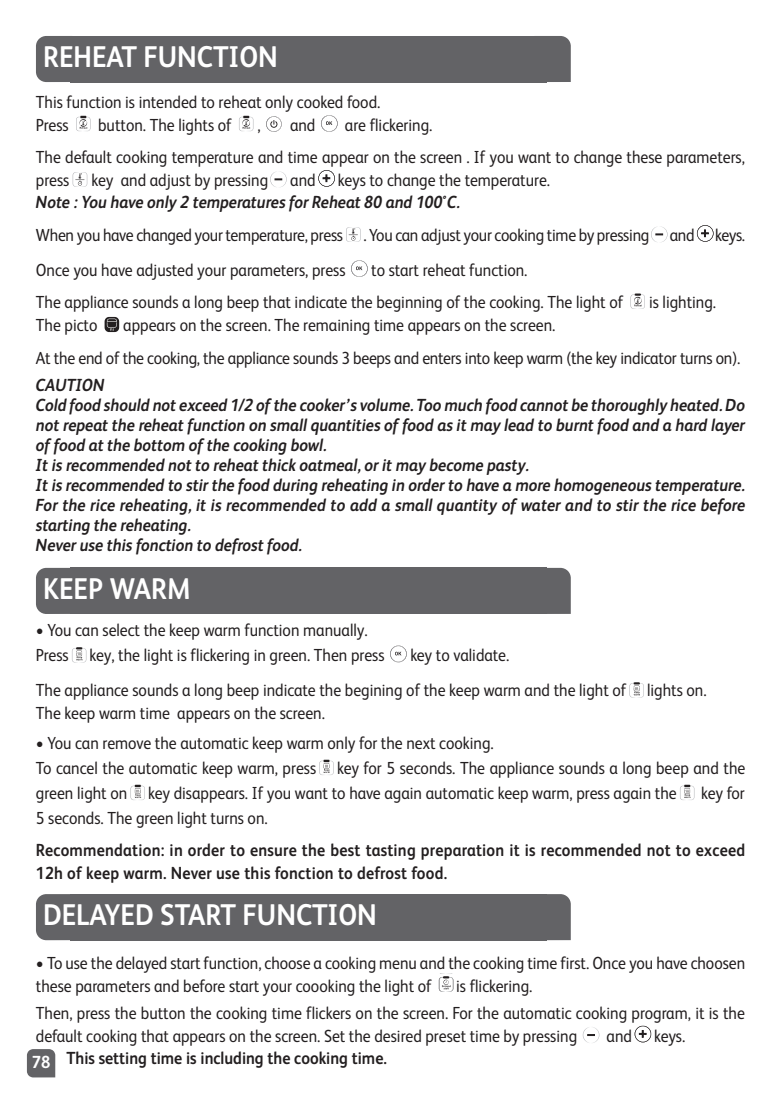
<style>
.page{position:relative;width:781px;height:1106px;background:#fff}
.page>*{position:absolute;margin:0;border:0;box-sizing:border-box;transform-origin:0 0}
.t1{font:700 30px "FS Albert";color:#fff;scale:.9 1}
.t2{font:17.5px/32.5px "FS Albert";color:#231f20;scale:.9 1}
.t3{font:italic 700 17.5px/20px "FS Albert";color:#231f20;scale:.9 1}
.t4{font:700 17.5px/22.5px "FS Albert";letter-spacing:.015em;color:#231f20;scale:.9 1}
.t5{font:700 17.5px "FS Albert";color:#fff;scale:.95 1}
</style>
<div class="page">
<svg style="left:27px;top:1049px;width:28px;height:28px"></svg>
<svg style="left:76px;top:115px;width:14px;height:16px"></svg>
<svg style="left:239px;top:115px;width:14px;height:16px"></svg>
<svg style="left:266px;top:116px;width:16px;height:16px"></svg>
<svg style="left:321px;top:115px;width:16px;height:17px"></svg>
<svg style="left:73px;top:172px;width:14px;height:15px"></svg>
<svg style="left:270px;top:171px;width:17px;height:17px"></svg>
<svg style="left:318px;top:170px;width:17px;height:17px"></svg>
<svg style="left:346px;top:227px;width:14px;height:15px"></svg>
<svg style="left:651px;top:226px;width:16px;height:17px"></svg>
<svg style="left:697px;top:225px;width:16px;height:17px"></svg>
<svg style="left:351px;top:260px;width:16px;height:17px"></svg>
<svg style="left:630px;top:293px;width:15px;height:16px"></svg>
<svg style="left:105px;top:317px;width:14px;height:15px"></svg>
<svg style="left:72px;top:647px;width:14px;height:15px"></svg>
<svg style="left:390px;top:645px;width:17px;height:17px"></svg>
<svg style="left:629px;top:682px;width:15px;height:15px"></svg>
<svg style="left:319px;top:759px;width:15px;height:16px"></svg>
<svg style="left:130px;top:784px;width:15px;height:16px"></svg>
<svg style="left:680px;top:784px;width:14px;height:16px"></svg>
<svg style="left:439px;top:973px;width:14px;height:18px"></svg>
<svg style="left:582px;top:1027px;width:17px;height:16px"></svg>
<svg style="left:634px;top:1025px;width:17px;height:17px"></svg>
<div style="left:36px;top:36px;width:34px;height:46px;background:#636366"></div>
<svg style="left:546px;top:36px;width:24px;height:46px"></svg>
<div style="left:70px;top:36px;width:476px;height:46px;background:#636366"></div>
<div style="left:36px;top:567px;width:34px;height:46px;background:#636366"></div>
<svg style="left:546px;top:567px;width:24px;height:46px"></svg>
<div style="left:70px;top:567px;width:476px;height:46px;background:#636366"></div>
<div style="left:36px;top:894px;width:34px;height:45px;background:#636366"></div>
<svg style="left:546px;top:894px;width:24px;height:45px"></svg>
<div style="left:70px;top:893px;width:476px;height:46px;background:#636366"></div>
<h1 class="t1" style="left:43px;top:46px;width:262px">REHEAT FUNCTION</h1>
<p class="t2" style="left:36px;top:93px;width:384px;line-height:22.5px">This function is intended to reheat only cooked food.<br>Press</p>
<p class="t2" style="left:36px;top:110px;width:789px;text-align:center">are flickering.<br>The default cooking temperature and time appear on the screen . If you want to change these parameters,</p>
<p class="t2" style="left:36px;top:165px;width:39px">press</p>
<p class="t2" style="left:92px;top:165px;width:198px">key and adjust by pressing</p>
<p class="t2" style="left:290px;top:165px;width:30px">and</p>
<p class="t2" style="left:338px;top:165px;width:237px">keys to change the temperature.</p>
<p class="t3" style="left:36px;top:194px;width:472px">Note : You have only 2 temperatures for Reheat 80 and 100°C.</p>
<p class="t2" style="left:36px;top:219px;width:789px;line-height:35px">When you have changed your temperature, press . You can adjust your cooking time by pressing and keys.<br>Once you have adjusted your parameters, press</p>
<p class="t2" style="left:98px;top:110px;width:150px">button. The lights of</p>
<p class="t2" style="left:257px;top:110px;width:5px">,</p>
<p class="t2" style="left:290px;top:110px;width:30px">and</p>
<p class="t2" style="left:36px;top:255px;width:654px;text-indent:335px">to start reheat function.<br>The appliance sounds a long beep that indicate the beginning of the cooking. The light of</p>
<p class="t2" style="left:649px;top:288px;width:76px">is lighting.</p>
<p class="t2" style="left:36px;top:310px;width:784px;text-indent:87px">appears on the screen. The remaining time appears on the screen.<br>At the end of the cooking, the appliance sounds 3 beeps and enters into keep warm (the key indicator turns on).</p>
<p class="t3" style="left:36px;top:377px;width:789px">CAUTION<br>Cold food should not exceed 1/2 of the cooker’s volume. Too much food cannot be thoroughly heated. Do not repeat the reheat function on small quantities of food as it may lead to burnt food and a hard layer of food at the bottom of the cooking bowl.<br>It is recommended not to reheat thick oatmeal, or it may become pasty.<br>It is recommended to stir the food during reheating in order to have a more homogeneous temperature.<br>For the rice reheating, it is recommended to add a small quantity of water and to stir the rice before starting the reheating.<br>Never use this fonction to defrost food.</p>
<p class="t2" style="left:36px;top:310px;width:70px">The picto</p>
<h1 class="t1" style="left:43px;top:578px;width:166px">KEEP WARM</h1>
<p class="t2" style="left:36px;top:619px;width:389px;line-height:25px">• You can select the keep warm function manually.<br>Press key, the light is flickering in green. Then press</p>
<p class="t2" style="left:36px;top:639px;width:746px;line-height:35px;text-indent:374px">key to validate.<br>The appliance sounds a long beep indicate the begining of the keep warm and the light of lights on.</p>
<p class="t2" style="left:36px;top:698px;width:323px">The keep warm time appears on the screen.</p>
<p class="t2" style="left:36px;top:732px;width:789px;line-height:25px">• You can remove the automatic keep warm only for the next cooking.<br>To cancel the automatic keep warm, press key for 5 seconds. The appliance sounds a long beep and the green light on key disappears. If you want to have again automatic keep warm, press again the</p>
<p class="t2" style="left:701px;top:778px;width:50px">key for</p>
<p class="t2" style="left:36px;top:803px;width:259px">5 seconds. The green light turns on.</p>
<p class="t4" style="left:36px;top:840px;width:789px">Recommendation: in order to ensure the best tasting preparation it is recommended not to exceed<br>12h of keep warm. Never use this fonction to defrost food.</p>
<h1 class="t1" style="left:43px;top:904px;width:372px">DELAYED START FUNCTION</h1>
<p class="t2" style="left:36px;top:953px;width:789px;line-height:22.5px">• To use the delayed start function, choose a cooking menu and the cooking time first. Once you have choosen these parameters and before start your coooking the light of</p>
<p class="t2" style="left:36px;top:973px;width:789px;line-height:27.5px;text-indent:420px">is flickering.<br>Then, press the button the cooking time flickers on the screen. For the automatic cooking program, it is the</p>
<p class="t2" style="left:36px;top:1020px;width:603px">default cooking that appears on the screen. Set the desired preset time by pressing</p>
<p class="t2" style="left:606px;top:1020px;width:30px">and</p>
<p class="t2" style="left:654px;top:1020px;width:36px">keys.</p>
<p class="t4" style="left:66px;top:1048px;width:357px">This setting time is including the cooking time.</p>
<p class="t5" style="left:32px;top:1055px;width:21px">78</p>
</div>
